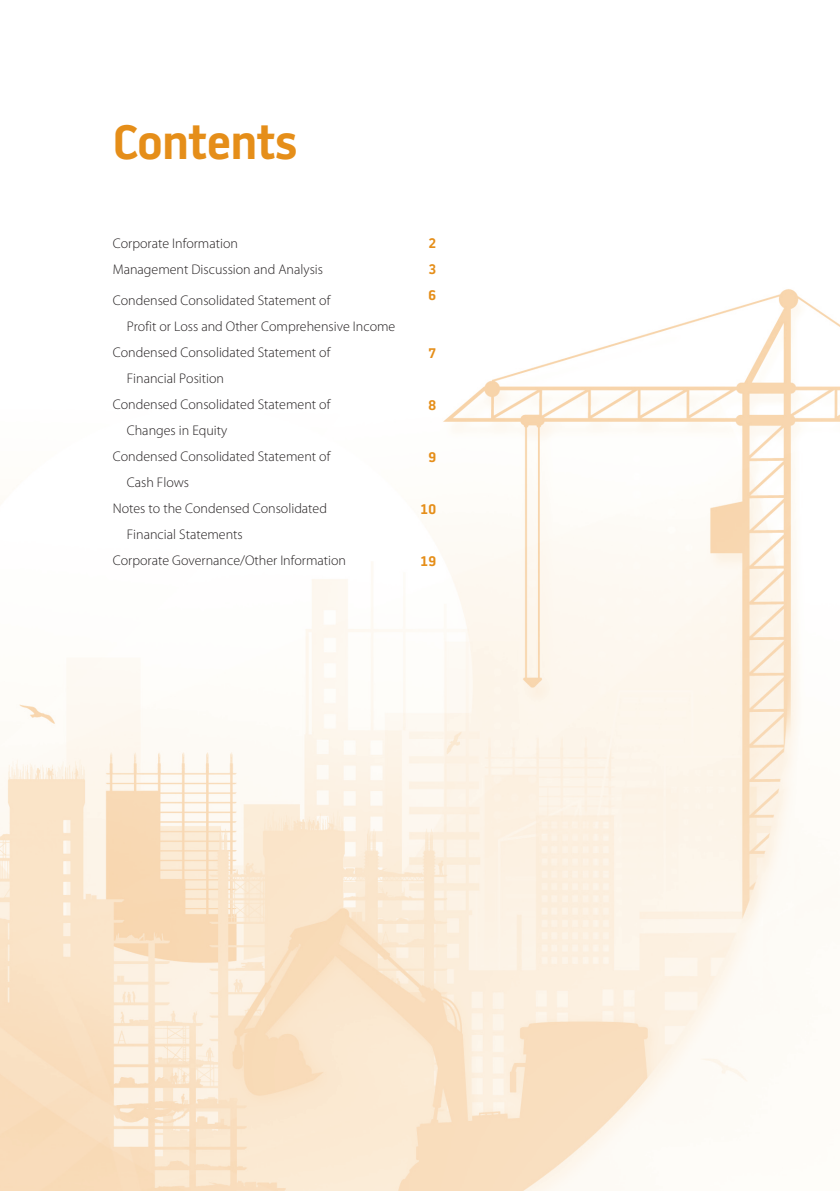
<style>
.page{position:relative;width:840px;height:1191px;background:#fff}
.page>*{position:absolute;margin:0;border:0;box-sizing:border-box;transform-origin:0 0}
.t1{font:700 48px "Battersea";letter-spacing:-.02em;color:#e58e19}
._00_txt{font:300 14px "Myriad Pro";color:#231f20}
._00_txt-2{font:700 14px "Battersea";color:#e58e19}
</style>
<div class="page">
<img style="left:0;top:289px;width:839px;height:902px">
<p class="t1" style="left:113px;top:113px;width:186px">Contents</p>
<p class="_00_txt" style="left:113px;top:235px;width:127px">Corporate Information</p>
<p class="_00_txt-2" style="left:428px;top:235px;width:9px">2</p>
<p class="_00_txt" style="left:113px;top:261px;width:212px">Management Discussion and Analysis</p>
<p class="_00_txt-2" style="left:428px;top:261px;width:9px">3</p>
<p class="_00_txt" style="left:113px;top:292px;width:219px">Condensed Consolidated Statement of</p>
<p class="_00_txt" style="left:127px;top:318px;width:270px">Profit or Loss and Other Comprehensive Income</p>
<p class="_00_txt-2" style="left:428px;top:287px;width:9px">6</p>
<p class="_00_txt" style="left:113px;top:344px;width:219px">Condensed Consolidated Statement of</p>
<p class="_00_txt" style="left:127px;top:370px;width:99px">Financial Position</p>
<p class="_00_txt-2" style="left:428px;top:344px;width:9px">7</p>
<p class="_00_txt" style="left:113px;top:396px;width:219px">Condensed Consolidated Statement of</p>
<p class="_00_txt" style="left:127px;top:422px;width:102px">Changes in Equity</p>
<p class="_00_txt-2" style="left:428px;top:396px;width:9px">8</p>
<p class="_00_txt" style="left:113px;top:448px;width:219px">Condensed Consolidated Statement of</p>
<p class="_00_txt" style="left:127px;top:474px;width:64px">Cash Flows</p>
<p class="_00_txt-2" style="left:428px;top:448px;width:9px">9</p>
<p class="_00_txt" style="left:113px;top:500px;width:216px">Notes to the Condensed Consolidated</p>
<p class="_00_txt" style="left:127px;top:526px;width:117px">Financial Statements</p>
<p class="_00_txt-2" style="left:420px;top:500px;width:17px">10</p>
<p class="_00_txt" style="left:113px;top:552px;width:235px">Corporate Governance/Other Information</p>
<p class="_00_txt-2" style="left:420px;top:552px;width:17px">19</p>
</div>
